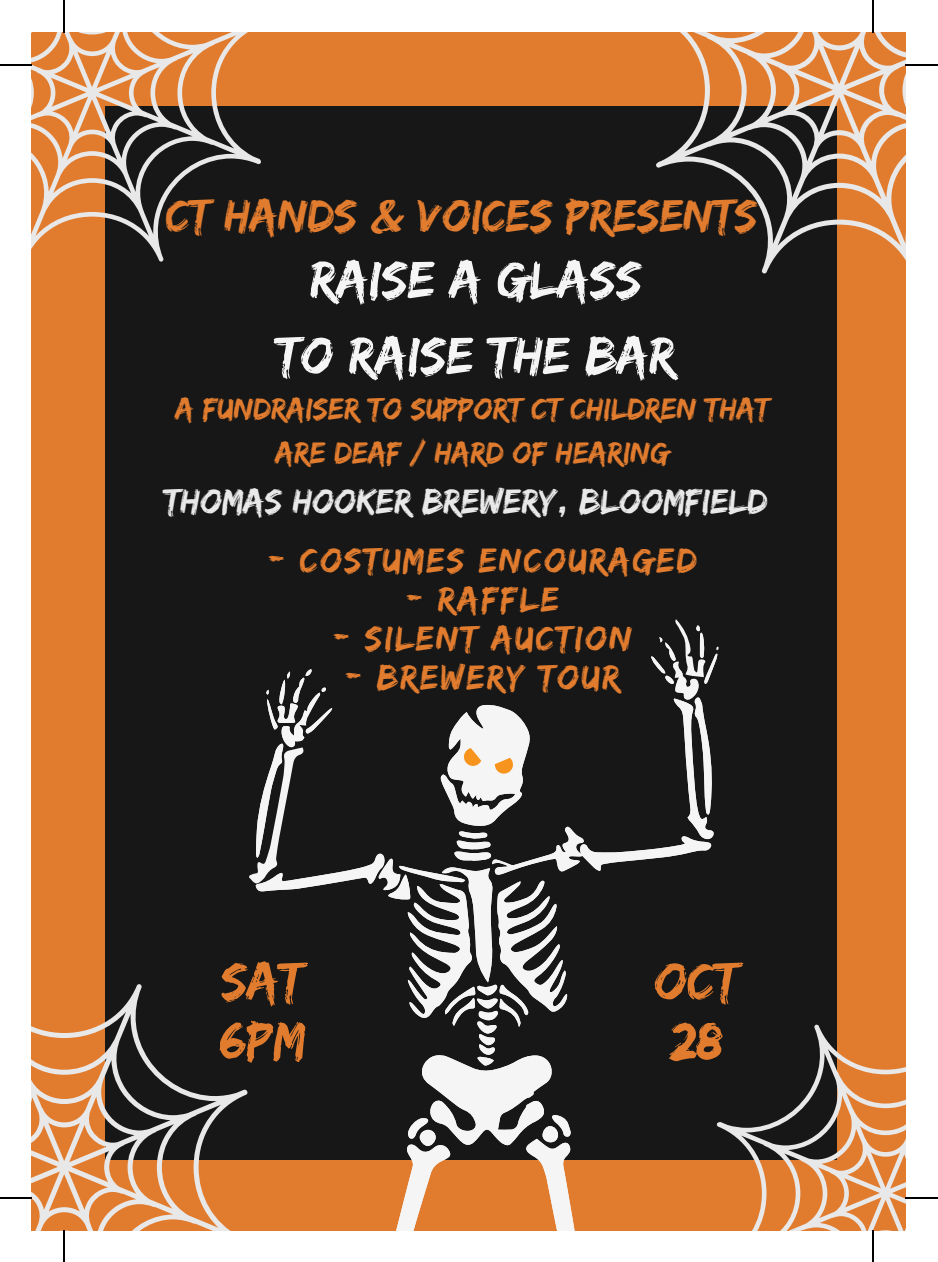
<style>
.page{position:relative;width:938px;height:1262px;background:#fff}
.page>*{position:absolute;margin:0;border:0;box-sizing:border-box;transform-origin:0 0}
.t1{font:54.45px/76px "Edo SZ";color:#f5f5f5;text-align:center}
.t2{font:54.45px/58.9px "Edo SZ";color:#e17c2f}
.t3{font:47.48px "Edo SZ";color:#e17c2f}
.t4{font:36.23px "Edo SZ";letter-spacing:.06em;color:#e17c2f}
.t5{font:36.23px "Edo SZ";color:#e8e8e8}
.t6{font:31.72px/43.9px "Edo SZ";color:#e17c2f;text-align:center}
</style>
<div class="page">
<div style="left:31px;top:32px;width:874px;height:1198px;background:#e17c2f"></div>
<div style="left:106px;top:106px;width:730px;height:1053px;background:#171717"></div>
<svg style="left:656px;top:32px;width:249px;height:241px"></svg>
<svg style="left:31px;top:32px;width:230px;height:230px"></svg>
<svg style="left:31px;top:984px;width:216px;height:246px"></svg>
<svg style="left:249px;top:619px;width:656px;height:611px"></svg>
<hr style="left:63px;top:0;width:2px;height:32px;background:#000">
<hr style="left:0;top:64px;width:31px;height:2px;background:#000">
<hr style="left:872px;top:0;width:1px;height:32px;background:#000">
<hr style="left:905px;top:64px;width:33px;height:2px;background:#000">
<hr style="left:872px;top:1230px;width:1px;height:31px;background:#000">
<hr style="left:905px;top:1196px;width:33px;height:2px;background:#000">
<hr style="left:63px;top:1230px;width:2px;height:31px;background:#000">
<hr style="left:0;top:1196px;width:31px;height:2px;background:#000">
<h2 class="t3" style="left:166px;top:188px;width:593px">ct hands &amp; voices presents</h2>
<h1 class="t1" style="left:276px;top:240px;width:401px">raise a glass to raise the bar</h1>
<p class="t6" style="left:175px;top:386px;width:596px">A fundraiser to support ct children that are deaf / hard of hearing</p>
<p class="t5" style="left:164px;top:480px;width:605px">thomas hooker brewery, Bloomfield</p>
<p class="t4" style="left:268px;top:539px;width:431px">- costumes encouraged</p>
<p class="t4" style="left:406px;top:578px;width:155px">- raffle</p>
<p class="t4" style="left:333px;top:617px;width:301px">- silent auction</p>
<p class="t4" style="left:345px;top:656px;width:277px">- brewery tour</p>
<h1 class="t2" style="left:219px;top:950px;width:88px">sat<br>6pm</h1>
<h1 class="t2" style="left:654px;top:950px;width:86px">oct<br>28</h1>
</div>
